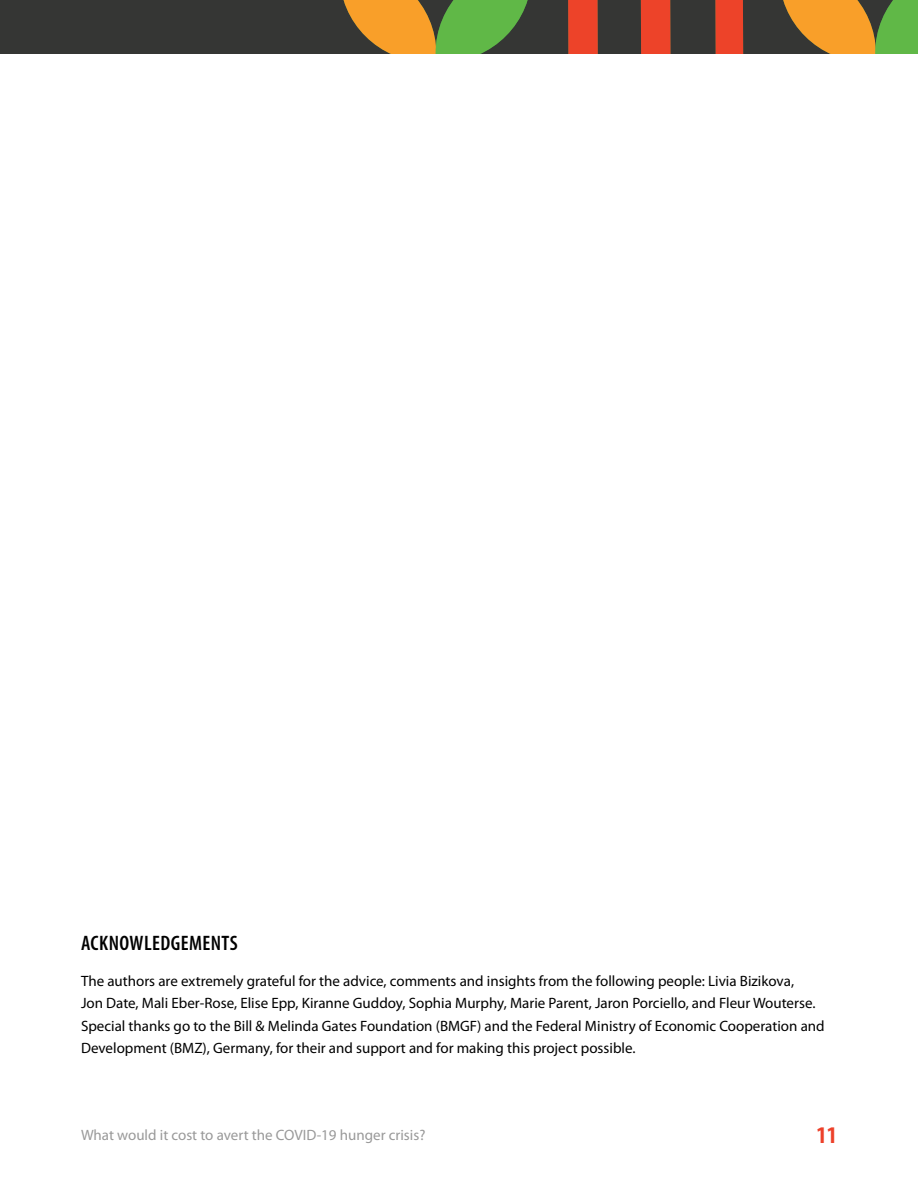
<style>
.page{position:relative;width:918px;height:1188px;background:#fff}
.page>*{position:absolute;margin:0;border:0;box-sizing:border-box;transform-origin:0 0}
.t1{font:700 condensed 24px "Myriad Pro";color:#ed412a}
.t2{font:600 condensed 21px "Myriad Pro";letter-spacing:.02em;color:#000}
.t3{font:15px/22.5px "Myriad Pro";color:#000}
.t4{font:15px "Myriad Pro";color:#999}
</style>
<div class="page">
<div style="left:0;top:0;width:918px;height:54px;background:#353634"></div>
<svg style="left:783px;top:0;width:135px;height:54px"></svg>
<svg style="left:343px;top:0;width:185px;height:54px"></svg>
<svg style="left:568px;top:0;width:176px;height:54px"></svg>
<h2 class="t2" style="left:81px;top:930px;width:158px">ACKNOWLEDGEMENTS</h2>
<p class="t3" style="left:81px;top:969px;width:745px">The authors are extremely grateful for the advice, comments and insights from the following people: Livia Bizikova,<br>Jon Date, Mali Eber-Rose, Elise Epp, Kiranne Guddoy, Sophia Murphy, Marie Parent, Jaron Porciello, and Fleur Wouterse.<br>Special thanks go to the Bill &amp; Melinda Gates Foundation (BMGF) and the Federal Ministry of Economic Cooperation and Development (BMZ), Germany, for their and support and for making this project possible.</p>
<p class="t4" style="left:81px;top:1125px;width:346px">What would it cost to avert the COVID-19 hunger crisis?</p>
<h1 class="t1" style="left:817px;top:1120px;width:22px">11</h1>
</div>
